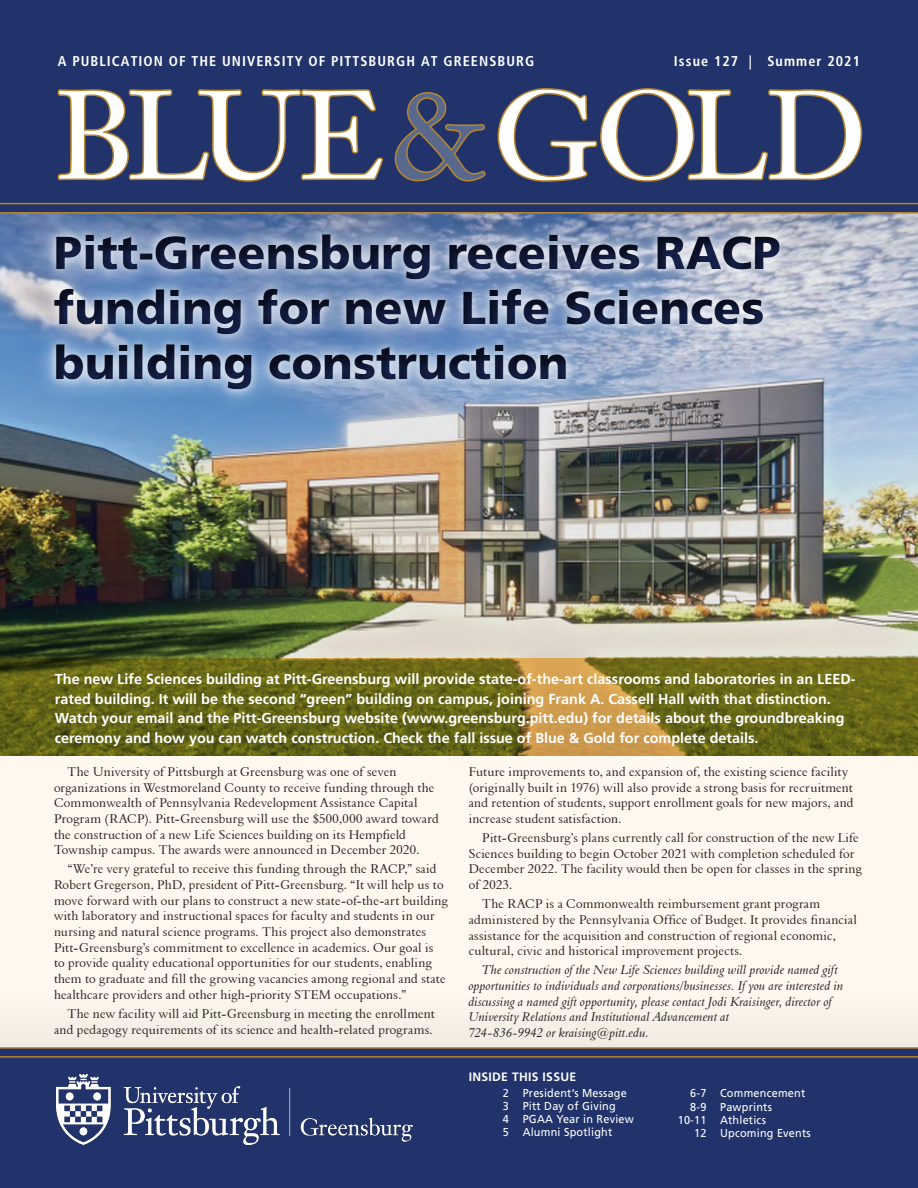
<style>
.page{position:relative;width:918px;height:1188px;background:#fff}
.page>*{position:absolute;margin:0;border:0;box-sizing:border-box;transform-origin:0 0}
.t1{font:900 46.2px/55.3px "Frutiger";color:#182757}
.Fruiter_article_Subh{font:700 14.4px/19.5px "Frutiger";color:#fff}
.t2{font:700 condensed 14.25px "Frutiger";letter-spacing:.075em;color:#fff}
.Aldine_body_8_5pt_5{font:13.05px/15.6px "Aldine 401 BT Roman A";letter-spacing:.015em;color:#231f20}
.Aldine_body_8_5pt_5-2{font:13.05px/15.6px "Aldine 401 BT Italic A";letter-spacing:.015em;color:#231f20}
.Events_subhead{font:700 12.15px "Frutiger";letter-spacing:.025em;color:#fff}
.Fruiter_Subhead_5-20{font:11.55px "Frutiger";letter-spacing:.02em;color:#fff;scale:.95 1}
</style>
<div class="page">
<img style="left:0;top:273px;width:918px;height:386px">
<div style="left:0;top:756px;width:918px;height:379px;background:#fef8ee"></div>
<div style="left:0;top:993px;width:918px;height:158px;background:#f6f1e7"></div>
<svg style="left:0;top:214px;width:918px;height:59px;background:#95a3be"></svg>
<div style="left:0;top:1053px;width:918px;height:135px;background:#21336a"></div>
<div style="left:0;top:1048px;width:918px;height:9px;background:#21336a"></div>
<hr style="left:0;top:1047px;width:918px;height:2px;background:#b6862c">
<hr style="left:0;top:1056px;width:918px;height:2px;background:#b6862c">
<svg style="left:0;top:659px;width:918px;height:97px;background:#736c1d"></svg>
<div style="left:0;top:0;width:918px;height:207px;background:#21336a"></div>
<svg style="left:58px;top:89px;width:325px;height:93px"></svg>
<svg style="left:395px;top:92px;width:91px;height:90px"></svg>
<svg style="left:498px;top:88px;width:364px;height:94px"></svg>
<svg style="left:0;top:203px;width:918px;height:11px"></svg>
<img style="left:56px;top:1075px;width:357px;height:69px">
<svg style="left:33px;top:213px;width:768px;height:199px;background:#7589aa"></svg>
<div style="left:45px;top:224px;width:819px;height:185px;background:#231f20;opacity:.75"></div>
<p class="t2" style="left:58px;top:53px;width:478px">A PUBLICATION OF THE UNIVERSITY OF PITTSBURGH AT GREENSBURG</p>
<p class="t2" style="left:674px;top:53px;width:188px">Issue 127 | Summer 2021</p>
<h1 class="t1" style="left:54px;top:225px;width:728px">Pitt-Greensburg receives RACP funding for new Life Sciences building construction</h1>
<p class="Fruiter_article_Subh" style="left:55px;top:670px;width:802px">The new Life Sciences building at Pitt-Greensburg will provide state-of-the-art classrooms and laboratories in an LEED&shy;rated building. It will be the second “green” building on campus, joining Frank A. Cassell Hall with that distinction.<br>Watch your email and the Pitt-Greensburg website (www.greensburg.pitt.edu) for details about the groundbreaking ceremony and how you can watch construction. Check the fall issue of Blue &amp; Gold for complete details.</p>
<p class="Aldine_body_8_5pt_5" style="left:54px;top:764px;width:387px;text-indent:14px">The University of Pittsburgh at Greensburg was one of seven organizations in Westmoreland County to receive funding through the Commonwealth of Pennsylvania Redevelopment Assistance Capital Program (RACP). Pitt-Greensburg will use the $500,000 award toward the construction of a new Life Sciences building on its Hempfield Township campus. The awards were announced in December 2020.</p>
<p class="Aldine_body_8_5pt_5" style="left:54px;top:861px;width:395px;text-indent:14px">“We’re very grateful to receive this funding through the RACP,” said Robert Gregerson, PhD, president of Pitt-Greensburg. “It will help us to move forward with our plans to construct a new state-of-the-art building with laboratory and instructional spaces for faculty and students in our nursing and natural science programs. This project also demonstrates Pitt-Greensburg’s commitment to excellence in academics. Our goal is<br>to provide quality educational opportunities for our students, enabling them to graduate and fill the growing vacancies among regional and state healthcare providers and other high-priority STEM occupations.”</p>
<p class="Aldine_body_8_5pt_5" style="left:54px;top:1006px;width:382px;text-align:right">The new facility will aid Pitt-Greensburg in meeting the enrollment and pedagogy requirements of its science and health-related programs.</p>
<p class="Aldine_body_8_5pt_5" style="left:469px;top:764px;width:386px">Future improvements to, and expansion of, the existing science facility (originally built in 1976) will also provide a strong basis for recruitment and retention of students, support enrollment goals for new majors, and increase student satisfaction.</p>
<p class="Aldine_body_8_5pt_5" style="left:469px;top:830px;width:395px;text-indent:14px">Pitt-Greensburg’s plans currently call for construction of the new Life Sciences building to begin October 2021 with completion scheduled for December 2022. The facility would then be open for classes in the spring of 2023.</p>
<p class="Aldine_body_8_5pt_5" style="left:469px;top:896px;width:390px;text-indent:14px">The RACP is a Commonwealth reimbursement grant program administered by the Pennsylvania Office of Budget. It provides financial assistance for the acquisition and construction of regional economic, cultural, civic and historical improvement projects.</p>
<p class="Aldine_body_8_5pt_5-2" style="left:469px;top:962px;width:376px;text-indent:14px">The construction of the New Life Sciences building will provide named gift opportunities to individuals and corporations/businesses. If you are interested in discussing a named gift opportunity, please contact Jodi Kraisinger, director of University Relations and Institutional Advancement at<br>724-836-9942 or kraising@pitt.edu.</p>
<p class="Events_subhead" style="left:469px;top:1070px;width:109px">INSIDE THIS ISSUE</p>
<p class="Fruiter_Subhead_5-20" style="left:503px;top:1086px;width:132px">2 President’s Message</p>
<p class="Fruiter_Subhead_5-20" style="left:503px;top:1099px;width:120px">3 Pitt Day of Giving</p>
<p class="Fruiter_Subhead_5-20" style="left:503px;top:1113px;width:139px">4 PGAA Year in Review</p>
<p class="Fruiter_Subhead_5-20" style="left:503px;top:1126px;width:117px">5 Alumni Spotlight</p>
<p class="Fruiter_Subhead_5-20" style="left:690px;top:1087px;width:123px">6-7 Commencement</p>
<p class="Fruiter_Subhead_5-20" style="left:690px;top:1100px;width:88px">8-9 Pawprints</p>
<p class="Fruiter_Subhead_5-20" style="left:678px;top:1113px;width:94px">10-11 Athletics</p>
<p class="Fruiter_Subhead_5-20" style="left:694px;top:1126px;width:124px">12 Upcoming Events</p>
</div>
